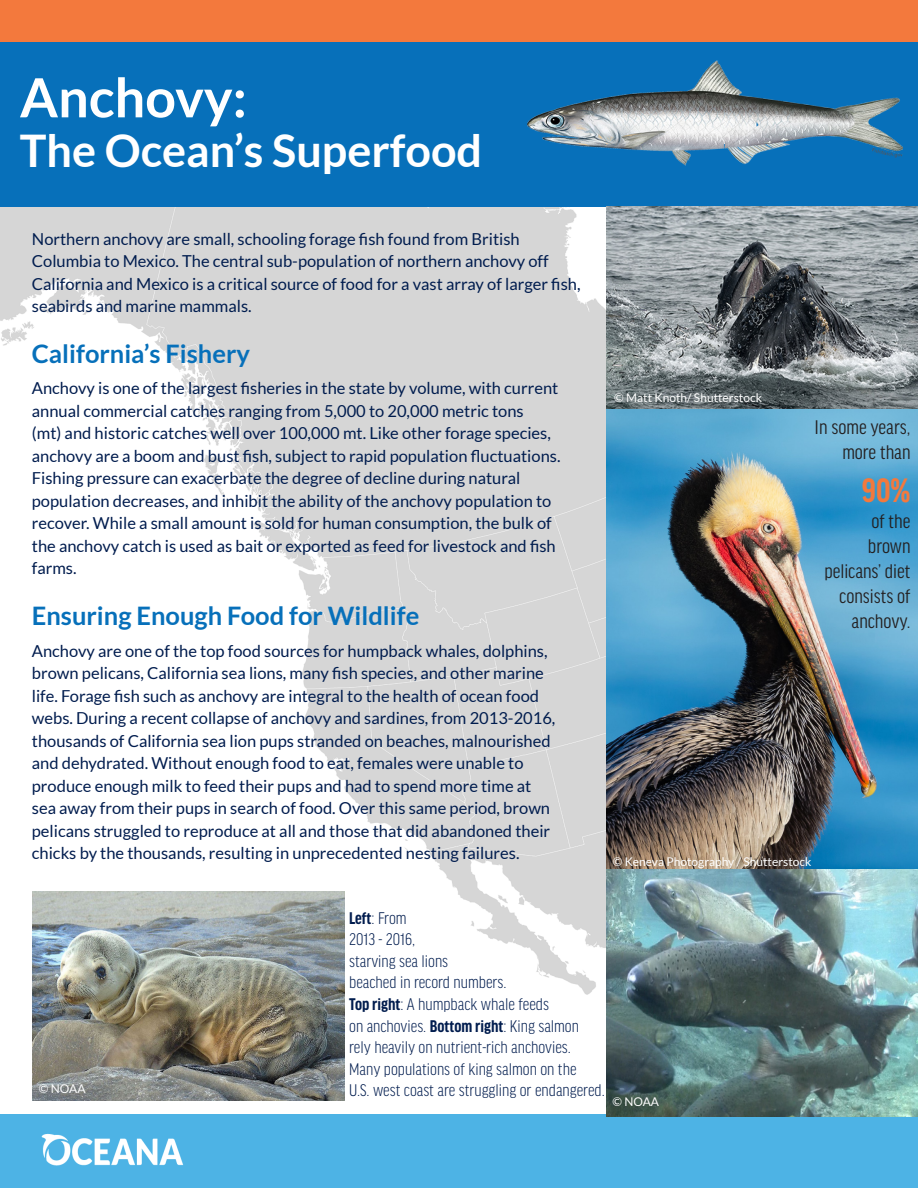
<style>
.page{position:relative;width:918px;height:1188px;background:#fff}
.page>*{position:absolute;margin:0;border:0;box-sizing:border-box;transform-origin:0 0}
.t1{font:700 54px "Lato";color:#fff}
.t2{font:700 45px "Lato";color:#fff}
.t3{font:700 condensed 36px "Good Headline OT";color:#f3793d}
.t4{font:700 25.5px "Lato";color:#0770ba}
.t5{font:condensed 21px/25.2px "Good Headline OT";color:#231f20;text-align:right}
.t6{font:300 condensed 18px "Good Headline OT";color:#001c4e}
.t7{font:16.5px/22.5px "Lato";color:#001c4e}
.t8{font:12px "Lato";color:#fff}
.s1{font-weight:700}
</style>
<div class="page">
<img style="left:0;top:206px;width:606px;height:868px">
<div style="left:0;top:1115px;width:918px;height:73px;background:#4db3e5"></div>
<img style="left:41px;top:1133px;width:143px;height:33px">
<div style="left:0;top:0;width:918px;height:206px;background:#0770ba"></div>
<img style="left:606px;top:206px;width:312px;height:910px">
<div style="left:0;top:0;width:918px;height:42px;background:#f3793d"></div>
<img style="left:527px;top:60px;width:376px;height:106px">
<img style="left:32px;top:891px;width:312px;height:209px">
<p class="t1" style="left:20px;top:67px;width:229px">Anchovy:</p>
<p class="t2" style="left:20px;top:125px;width:464px">The Ocean’s Superfood</p>
<p class="t7" style="left:32px;top:227px;width:489px">Northern anchovy are small, schooling forage fish found from British</p>
<p class="t7" style="left:32px;top:250px;width:550px">Columbia to Mexico. The central sub-population of northern anchovy off<br>California and Mexico is a critical source of food for a vast array of larger fish, seabirds and marine mammals.</p>
<p class="t4" style="left:32px;top:339px;width:220px">California’s Fishery</p>
<p class="t7" style="left:32px;top:377px;width:530px">Anchovy is one of the largest fisheries in the state by volume, with current annual commercial catches ranging from 5,000 to 20,000 metric tons<br>(mt) and historic catches well over 100,000 mt. Like other forage species, anchovy are a boom and bust fish, subject to rapid population fluctuations.<br>Fishing pressure can exacerbate the degree of decline during natural population decreases, and inhibit the ability of the anchovy population to recover. While a small amount is sold for human consumption, the bulk of the anchovy catch is used as bait or exported as feed for livestock and fish farms.</p>
<p class="t4" style="left:32px;top:601px;width:389px">Ensuring Enough Food for Wildlife</p>
<p class="t7" style="left:32px;top:639px;width:525px">Anchovy are one of the top food sources for humpback whales, dolphins, brown pelicans, California sea lions, many fish species, and other marine life. Forage fish such as anchovy are integral to the health of ocean food webs. During a recent collapse of anchovy and sardines, from 2013-2016, thousands of California sea lion pups stranded on beaches, malnourished and dehydrated. Without enough food to eat, females were unable to produce enough milk to feed their pups and had to spend more time at sea away from their pups in search of food. Over this same period, brown pelicans struggled to reproduce at all and those that did abandoned their chicks by the thousands, resulting in unprecedented nesting failures.</p>
<p class="t8" style="left:614px;top:391px;width:149px">© Matt Knoth/ Shutterstock</p>
<p class="t5" style="left:815px;top:415px;width:97px">In some years, more than</p>
<p class="t3" style="left:862px;top:474px;width:50px">90%</p>
<p class="t5" style="left:871px;top:508px;width:41px">of the</p>
<p class="t5" style="left:868px;top:534px;width:44px">brown</p>
<p class="t5" style="left:824px;top:559px;width:88px">pelicans’ diet</p>
<p class="t5" style="left:839px;top:584px;width:73px;text-align:center">consists of anchovy.</p>
<p class="t8" style="left:613px;top:855px;width:200px">© Keneva Photography / Shutterstock</p>
<p class="t8" style="left:39px;top:1082px;width:48px">© NOAA</p>
<p class="t6" style="left:349px;top:909px;width:59px"><span class="s1">Left</span>: From</p>
<p class="t6" style="left:349px;top:931px;width:68px">2013 - 2016,</p>
<p class="t6" style="left:349px;top:952px;width:101px">starving sea lions</p>
<p class="t6" style="left:349px;top:974px;width:159px">beached in record numbers.</p>
<p class="t6" style="left:349px;top:996px;width:201px"><span class="s1">Top right</span>: A humpback whale feeds</p>
<p class="t6" style="left:349px;top:1017px;width:231px">on anchovies. <span class="s1">Bottom right</span>: King salmon</p>
<p class="t6" style="left:349px;top:1039px;width:223px">rely heavily on nutrient-rich anchovies.</p>
<p class="t6" style="left:349px;top:1060px;width:229px">Many populations of king salmon on the</p>
<p class="t6" style="left:349px;top:1082px;width:257px">U.S. west coast are struggling or endangered.</p>
<p class="t8" style="left:612px;top:1095px;width:48px">© NOAA</p>
</div>
